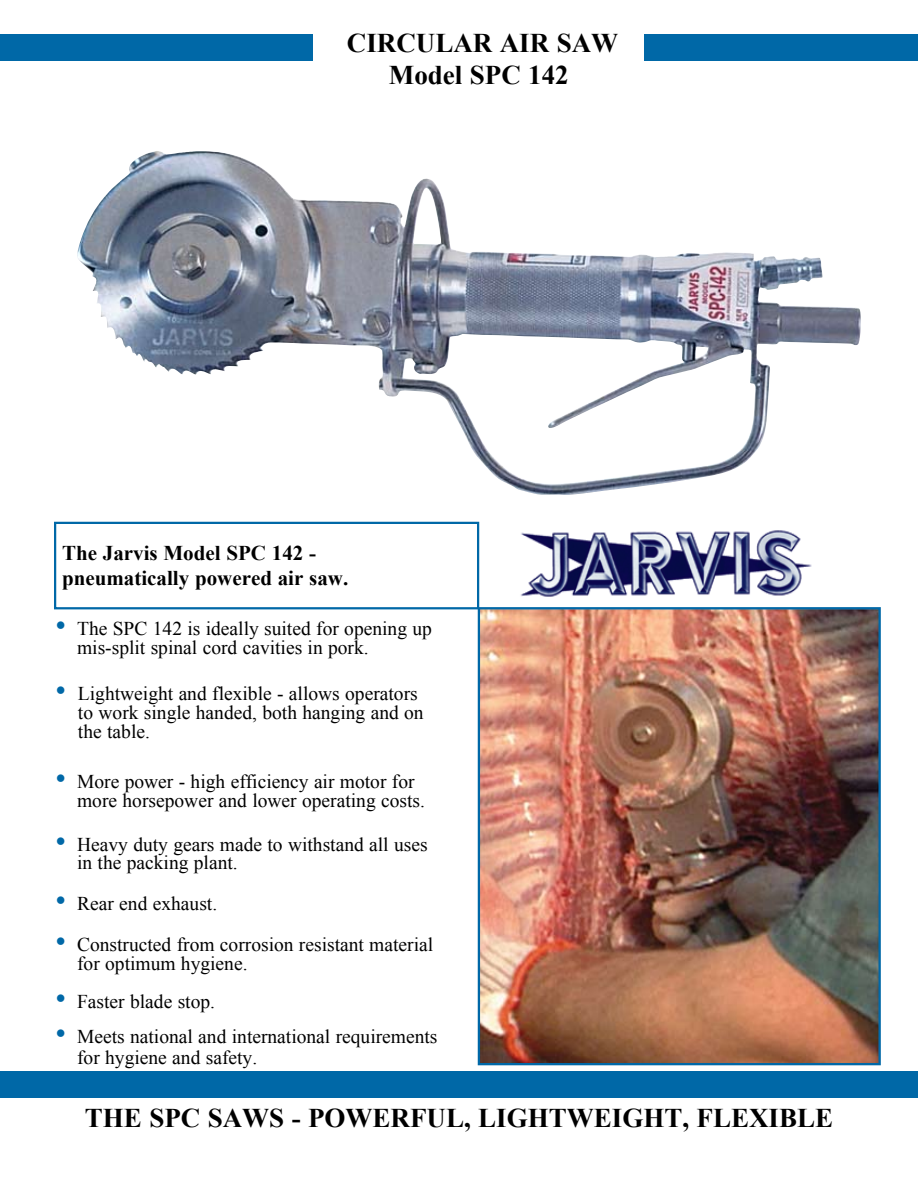
<style>
.page{position:relative;width:918px;height:1188px;background:#fff}
.page>*{position:absolute;margin:0;border:0;box-sizing:border-box;transform-origin:0 0}
.t1{font:700 27px/32.4px "Times New Roman";color:#000;text-align:center}
.t2{font:700 21px/25.2px "Times New Roman";color:#000}
.t3{font:19.5px/19px "Times New Roman";color:#000}
.s1{font-size:30px;color:#0068a7}
</style>
<div class="page">
<div style="left:0;top:34px;width:918px;height:27px;background:#0068a7"></div>
<div style="left:0;top:1071px;width:918px;height:27px;background:#0068a7"></div>
<div style="left:54px;top:522px;width:425px;height:87px;border:2px solid #0068a7"></div>
<div style="left:314px;top:32px;width:330px;height:66px;background:#fff"></div>
<img style="left:77px;top:153px;width:693px;height:342px">
<img style="left:481px;top:610px;width:397px;height:452px">
<div style="left:478px;top:607px;width:403px;height:458px;border:2px solid #0068a7"></div>
<img style="left:520px;top:530px;width:292px;height:67px">
<h1 class="t1" style="left:347px;top:26px;width:273px">CIRCULAR AIR SAW<br>Model SPC 142</h1>
<p class="t2" style="left:62px;top:540px;width:288px">The Jarvis Model SPC 142 - pneumatically powered air saw.</p>
<p class="t3" style="left:77px;top:619px;width:356px;text-indent:-22px"><span class="s1">•</span> The SPC 142 is ideally suited for opening up mis-split spinal cord cavities in pork.</p>
<p class="t3" style="left:78px;top:683px;width:347px;text-indent:-22px"><span class="s1">•</span> Lightweight and flexible - allows operators to work single handed, both hanging and on the table.</p>
<p class="t3" style="left:77px;top:771px;width:349px;line-height:19.5px;text-indent:-22px"><span class="s1">•</span> More power - high efficiency air motor for more horsepower and lower operating costs.</p>
<p class="t3" style="left:77px;top:835px;width:352px;line-height:18.1px;text-indent:-22px"><span class="s1">•</span> Heavy duty gears made to withstand all uses in the packing plant.</p>
<p class="t3" style="left:56px;top:893px;width:163px"><span class="s1">•</span> Rear end exhaust.</p>
<p class="t3" style="left:77px;top:934px;width:358px;line-height:19.6px;text-indent:-22px"><span class="s1">•</span> Constructed from corrosion resistant material for optimum hygiene.</p>
<p class="t3" style="left:56px;top:992px;width:161px"><span class="s1">•</span> Faster blade stop.</p>
<p class="t3" style="left:77px;top:1025px;width:362px;line-height:21.1px;text-indent:-22px"><span class="s1">•</span> Meets national and international requirements for hygiene and safety.</p>
<h1 class="t1" style="left:85px;top:1101px;width:750px">THE SPC SAWS - POWERFUL, LIGHTWEIGHT, FLEXIBLE</h1>
</div>
